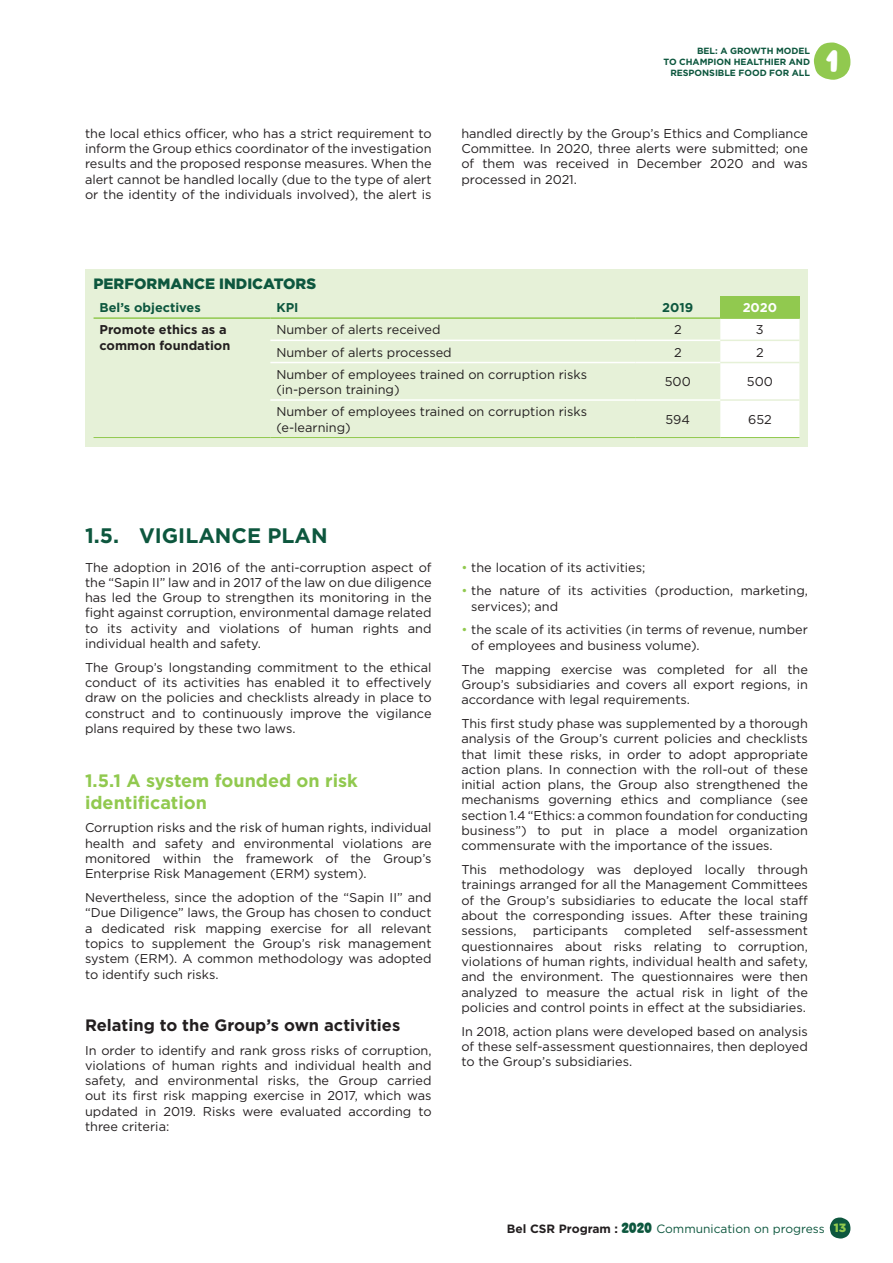
<style>
.page{position:relative;width:893px;height:1263px;background:#fff}
.page>*{position:absolute;margin:0;border:0;box-sizing:border-box;transform-origin:0 0}
.t1{font:31.5px "Hello Headline W00";color:#fff}
.t2{font:700 21px "Gotham";color:#0d573e}
.t3{font:700 18px/21.6px "Gotham";color:#91c94f}
.t4{font:700 16.5px "Gotham";color:#231f20}
.t5{font:900 15px "Gotham";color:#0d573e}
.t6{font:12.75px/15.3px "Gotham";color:#231f20;text-align:justify}
.t7{font:700 12.75px/15.3px "Gotham";color:#231f20}
.t8{font:700 12.75px "Gotham";color:#0d573e}
.t9{font:700 12.75px "Gotham";color:#fff}
.t10{font:12px "Gotham";color:#0d573e}
.t11{font:700 9px/10.8px "Gotham";letter-spacing:-.005em;color:#0d573e;text-align:right}
.s1{color:#91c94f}
.s2{font-weight:700;color:#231f20}
.s3{font-family:"Hello Headline W00";font-size:15px}
.s4{font-weight:900;color:#91c94f}
</style>
<div class="page">
<svg style="left:830px;top:1217px;width:20px;height:21px"></svg>
<svg style="left:814px;top:43px;width:36px;height:37px"></svg>
<div style="left:85px;top:269px;width:723px;height:177px;background:#e6f1d8"></div>
<div style="left:720px;top:296px;width:79px;height:22px;background:#91c94f"></div>
<div style="left:720px;top:319px;width:79px;height:118px;background:#fff"></div>
<hr style="left:94px;top:437px;width:176px;height:1px;background:#91c94f">
<hr style="left:270px;top:437px;width:365px;height:1px;background:#91c94f">
<hr style="left:635px;top:437px;width:85px;height:1px;background:#91c94f">
<hr style="left:720px;top:437px;width:79px;height:1px;background:#91c94f">
<hr style="left:270px;top:340px;width:365px;height:1px;background:#fff">
<hr style="left:635px;top:340px;width:85px;height:1px;background:#fff">
<hr style="left:270px;top:362px;width:365px;height:1px;background:#fff">
<hr style="left:635px;top:362px;width:85px;height:1px;background:#fff">
<hr style="left:270px;top:399px;width:365px;height:2px;background:#fff">
<hr style="left:635px;top:399px;width:85px;height:2px;background:#fff">
<hr style="left:720px;top:340px;width:79px;height:1px;background:#e6f1d8">
<hr style="left:720px;top:362px;width:79px;height:1px;background:#e6f1d8">
<hr style="left:720px;top:399px;width:79px;height:2px;background:#e6f1d8">
<hr style="left:94px;top:317px;width:176px;height:2px;background:#91c94f">
<hr style="left:270px;top:317px;width:365px;height:2px;background:#91c94f">
<hr style="left:635px;top:317px;width:85px;height:2px;background:#91c94f">
<hr style="left:720px;top:317px;width:79px;height:2px;background:#91c94f">
<p class="t11" style="left:663px;top:45px;width:148px">BEL: A GROWTH MODEL<br>TO CHAMPION HEALTHIER AND<br>RESPONSIBLE FOOD FOR ALL</p>
<h1 class="t1" style="left:826px;top:43px;width:14px">1</h1>
<p class="t6" style="left:85px;top:125px;width:348px">the local ethics officer, who has a strict requirement to inform the Group ethics coordinator of the investigation results and the proposed response measures. When the alert cannot be handled locally (due to the type of alert or the identity of the individuals involved), the alert is</p>
<p class="t6" style="left:461px;top:125px;width:348px">handled directly by the Group’s Ethics and Compliance Committee. In 2020, three alerts were submitted; one of them was received in December 2020 and was processed in 2021.</p>
<p class="t5" style="left:94px;top:274px;width:224px">PERFORMANCE INDICATORS</p>
<p class="t8" style="left:100px;top:299px;width:103px">Bel’s objectives</p>
<p class="t8" style="left:276px;top:299px;width:24px">KPI</p>
<p class="t8" style="left:662px;top:299px;width:33px">2019</p>
<p class="t9" style="left:743px;top:299px;width:36px">2020</p>
<p class="t7" style="left:100px;top:322px;width:132px">Promote ethics as a common foundation</p>
<p class="t6" style="left:276px;top:322px;width:166px">Number of alerts received</p>
<p class="t6" style="left:674px;top:322px;width:9px">2</p>
<p class="t6" style="left:756px;top:322px;width:9px">3</p>
<p class="t6" style="left:276px;top:344px;width:177px">Number of alerts processed</p>
<p class="t6" style="left:674px;top:344px;width:9px">2</p>
<p class="t6" style="left:756px;top:344px;width:9px">2</p>
<p class="t6" style="left:276px;top:366px;width:312px">Number of employees trained on corruption risks (in-person training)</p>
<p class="t6" style="left:665px;top:374px;width:28px">500</p>
<p class="t6" style="left:747px;top:374px;width:28px">500</p>
<p class="t6" style="left:276px;top:404px;width:312px">Number of employees trained on corruption risks (e-learning)</p>
<p class="t6" style="left:666px;top:411px;width:26px">594</p>
<p class="t6" style="left:748px;top:411px;width:25px">652</p>
<h2 class="t2" style="left:85px;top:522px;width:244px">1.5. VIGILANCE PLAN</h2>
<p class="t6" style="left:85px;top:559px;width:348px">The adoption in 2016 of the anti-corruption aspect of the “Sapin II” law and in 2017 of the law on due diligence has led the Group to strengthen its monitoring in the fight against corruption, environmental damage related to its activity and violations of human rights and individual health and safety.</p>
<p class="t6" style="left:85px;top:659px;width:348px">The Group’s longstanding commitment to the ethical conduct of its activities has enabled it to effectively draw on the policies and checklists already in place to construct and to continuously improve the vigilance plans required by these two laws.</p>
<h3 class="t3" style="left:85px;top:770px;width:274px">1.5.1 A system founded on risk identification</h3>
<p class="t6" style="left:85px;top:820px;width:348px">Corruption risks and the risk of human rights, individual health and safety and environmental violations are monitored within the framework of the Group’s Enterprise Risk Management (ERM) system).</p>
<p class="t6" style="left:85px;top:890px;width:348px">Nevertheless, since the adoption of the “Sapin II” and “Due Diligence” laws, the Group has chosen to conduct a dedicated risk mapping exercise for all relevant topics to supplement the Group’s risk management system (ERM). A common methodology was adopted to identify such risks.</p>
<p class="t4" style="left:85px;top:1014px;width:317px">Relating to the Group’s own activities</p>
<p class="t6" style="left:85px;top:1042px;width:348px">In order to identify and rank gross risks of corruption, violations of human rights and individual health and safety, and environmental risks, the Group carried out its first risk mapping exercise in 2017, which was updated in 2019. Risks were evaluated according to three criteria:</p>
<p class="t6" style="left:461px;top:559px;width:185px"><span class="s1">•</span> the location of its activities;</p>
<p class="t6" style="left:471px;top:583px;width:338px;text-indent:-10px"><span class="s1">•</span> the nature of its activities (production, marketing, services); and</p>
<p class="t6" style="left:471px;top:622px;width:338px;text-indent:-10px"><span class="s1">•</span> the scale of its activities (in terms of revenue, number of employees and business volume).</p>
<p class="t6" style="left:461px;top:661px;width:348px">The mapping exercise was completed for all the Group’s subsidiaries and covers all export regions, in accordance with legal requirements.</p>
<p class="t6" style="left:461px;top:715px;width:348px">This first study phase was supplemented by a thorough analysis of the Group’s current policies and checklists that limit these risks, in order to adopt appropriate action plans. In connection with the roll-out of these initial action plans, the Group also strengthened the mechanisms governing ethics and compliance (see section 1.4 “Ethics: a common foundation for conducting business”) to put in place a model organization commensurate with the importance of the issues.</p>
<p class="t6" style="left:461px;top:862px;width:348px">This methodology was deployed locally through trainings arranged for all the Management Committees of the Group’s subsidiaries to educate the local staff about the corresponding issues. After these training sessions,</p>
<p class="t6" style="left:461px;top:923px;width:348px;text-indent:247px">self-assessment questionnaires about risks relating to corruption, violations of human rights, individual health and safety, and the environment. The questionnaires were then analyzed to measure the actual risk in light of the policies and control points in effect at the subsidiaries.</p>
<p class="t6" style="left:461px;top:1023px;width:348px">In 2018, action plans were developed based on analysis of these self-assessment questionnaires, then deployed to the Group’s subsidiaries.</p>
<p class="t6" style="left:533px;top:923px;width:77px">participants</p>
<p class="t6" style="left:624px;top:923px;width:69px">completed</p>
<p class="t10" style="left:507px;top:1221px;width:341px"><span class="s2">Bel CSR Program :</span> <span class="s3">2020</span> Communication on progress <span class="s4">13</span></p>
</div>
